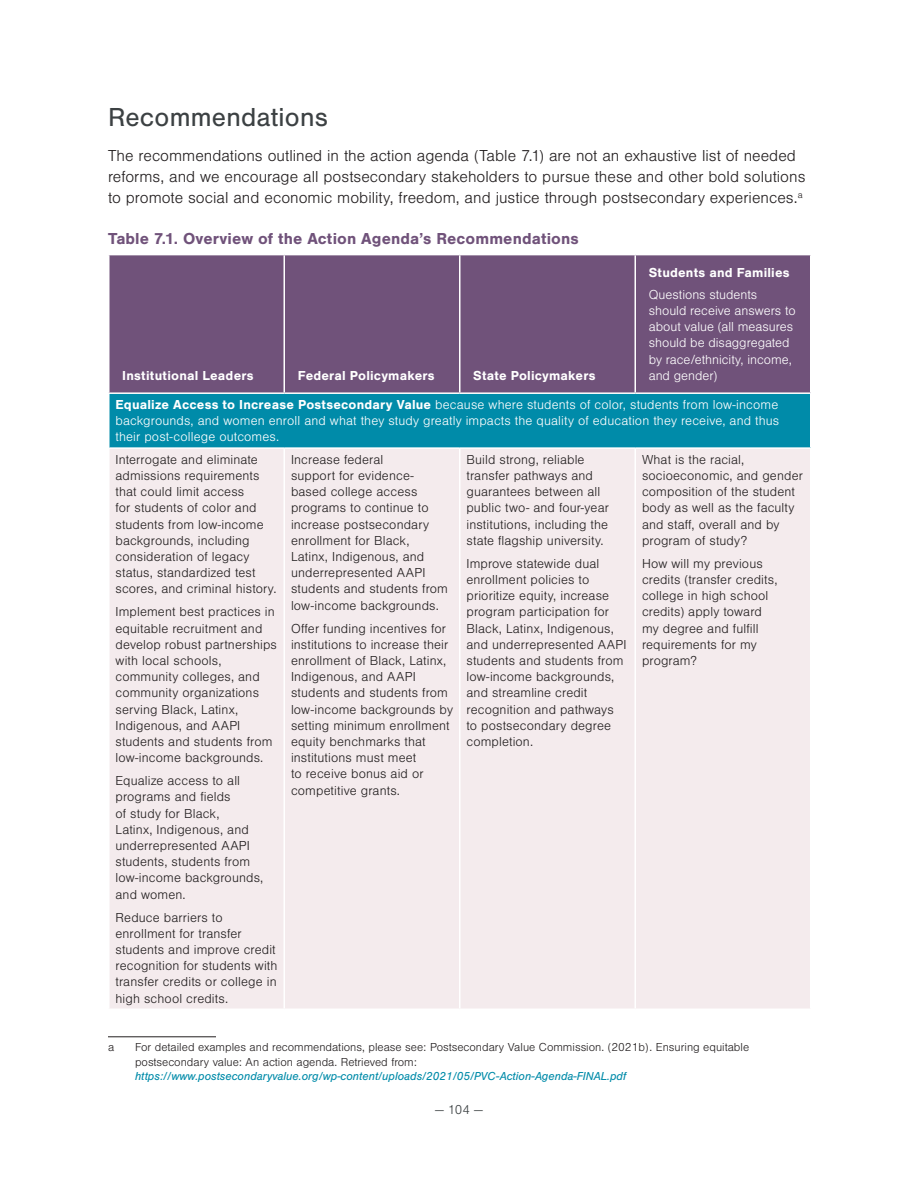
<style>
.page{position:relative;width:918px;height:1188px;background:#fff}
.page>*{position:absolute;margin:0;border:0;box-sizing:border-box;transform-origin:0 0}
.t1{font:27px "Nimbus San";letter-spacing:.01em;color:#3c4143}
.t2{font:300 16.5px/21.3px "Nimbus San";color:#231f20}
.t3{font:700 16.5px "Nimbus San";letter-spacing:.005em;color:#70527a}
.t4{font:300 13.5px/16.2px "Nimbus San";letter-spacing:.01em;color:#231f20}
.t5{font:300 13.5px/16.2px "Nimbus San";color:#fff}
.t6{font:700 13.5px "Nimbus San";letter-spacing:.015em;color:#fff}
.t7{font:300 13.5px "Nimbus San";color:#3c4143}
.t8{font:300 12px/14.4px "Nimbus San";color:#231f20}
.t9{font:italic 12px "Nimbus San";color:#008ba9}
.s1{font-weight:700}
</style>
<div class="page">
<hr style="left:108px;top:1036px;width:108px;height:1px;background:#231f20">
<div style="left:110px;top:255px;width:700px;height:137px;background:#70527a"></div>
<div style="left:109px;top:393px;width:702px;height:55px;background:#008ba9"></div>
<div style="left:110px;top:449px;width:700px;height:560px;background:#f4ebed"></div>
<hr style="left:284px;top:255px;width:1px;height:137px;background:#fff">
<hr style="left:459px;top:255px;width:1px;height:137px;background:#fff">
<hr style="left:634px;top:255px;width:2px;height:137px;background:#fff">
<hr style="left:108px;top:392px;width:176px;height:2px;background:#fff">
<hr style="left:284px;top:392px;width:176px;height:2px;background:#fff">
<hr style="left:460px;top:392px;width:175px;height:2px;background:#fff">
<hr style="left:635px;top:392px;width:177px;height:2px;background:#fff">
<hr style="left:108px;top:394px;width:2px;height:53px;background:#fff">
<hr style="left:810px;top:394px;width:2px;height:53px;background:#fff">
<hr style="left:108px;top:447px;width:176px;height:2px;background:#fff">
<hr style="left:284px;top:447px;width:176px;height:2px;background:#fff">
<hr style="left:284px;top:449px;width:1px;height:560px;background:#fff">
<hr style="left:460px;top:447px;width:175px;height:2px;background:#fff">
<hr style="left:459px;top:449px;width:1px;height:560px;background:#fff">
<hr style="left:635px;top:447px;width:177px;height:2px;background:#fff">
<hr style="left:634px;top:449px;width:2px;height:560px;background:#fff">
<h1 class="t1" style="left:108px;top:102px;width:221px">Recommendations</h1>
<p class="t2" style="left:108px;top:145px;width:699px">The recommendations outlined in the action agenda (Table 7.1) are not an exhaustive list of needed reforms, and we encourage all postsecondary stakeholders to pursue these and other bold solutions to promote social and economic mobility, freedom, and justice through postsecondary experiences.<sup>a</sup></p>
<p class="t3" style="left:108px;top:230px;width:472px">Table 7.1. Overview of the Action Agenda’s Recommendations</p>
<p class="t6" style="left:649px;top:265px;width:142px">Students and Families</p>
<p class="t5" style="left:649px;top:287px;width:148px">Questions students should receive answers to about value (all measures should be disaggregated by race/ethnicity, income, and gender)</p>
<p class="t5" style="left:116px;top:397px;width:665px;text-align:justify"><span class="s1">Equalize Access to Increase Postsecondary Value</span> because where students of color, students from low-income backgrounds, and women enroll and what they study greatly impacts the quality of education they receive, and thus their post-college outcomes.</p>
<p class="t4" style="left:116px;top:452px;width:163px">Interrogate and eliminate admissions requirements that could limit access<br>for students of color and students from low-income backgrounds, including consideration of legacy status, standardized test scores, and criminal history.</p>
<p class="t4" style="left:116px;top:604px;width:163px">Implement best practices in equitable recruitment and develop robust partnerships with local schools, community colleges, and community organizations serving Black, Latinx,<br>Indigenous, and AAPI students and students from low-income backgrounds.</p>
<p class="t4" style="left:116px;top:773px;width:149px">Equalize access to all programs and fields<br>of study for Black,<br>Latinx, Indigenous, and underrepresented AAPI students, students from low-income backgrounds, and women.</p>
<p class="t4" style="left:116px;top:909px;width:163px">Reduce barriers to enrollment for transfer students and improve credit recognition for students with transfer credits or college in high school credits.</p>
<p class="t6" style="left:122px;top:368px;width:133px">Institutional Leaders</p>
<p class="t6" style="left:298px;top:368px;width:138px">Federal Policymakers</p>
<p class="t6" style="left:473px;top:368px;width:124px">State Policymakers</p>
<p class="t4" style="left:291px;top:452px;width:159px">Increase federal<br>support for evidence&shy;based college access programs to continue to increase postsecondary enrollment for Black,<br>Latinx, Indigenous, and underrepresented AAPI students and students from low-income backgrounds.</p>
<p class="t4" style="left:291px;top:620px;width:164px">Offer funding incentives for institutions to increase their enrollment of Black, Latinx,<br>Indigenous, and AAPI students and students from low-income backgrounds by setting minimum enrollment equity benchmarks that institutions must meet<br>to receive bonus aid or competitive grants.</p>
<p class="t4" style="left:466px;top:452px;width:144px">Build strong, reliable transfer pathways and guarantees between all public two- and four-year institutions, including the state flagship university.</p>
<p class="t4" style="left:466px;top:556px;width:162px">Improve statewide dual enrollment policies to prioritize equity, increase program participation for<br>Black, Latinx, Indigenous, and underrepresented AAPI students and students from low-income backgrounds, and streamline credit recognition and pathways to postsecondary degree completion.</p>
<p class="t4" style="left:642px;top:452px;width:162px">What is the racial, socioeconomic, and gender composition of the student body as well as the faculty and staff, overall and by program of study?</p>
<p class="t4" style="left:642px;top:556px;width:137px">How will my previous credits (transfer credits, college in high school credits) apply toward my degree and fulfill requirements for my program?</p>
<p class="t8" style="left:108px;top:1040px;width:8px">a</p>
<p class="t8" style="left:135px;top:1040px;width:616px">For detailed examples and recommendations, please see: Postsecondary Value Commission. (2021b). Ensuring equitable postsecondary value: An action agenda. Retrieved from:</p>
<p class="t9" style="left:135px;top:1069px;width:493px">https://www.postsecondaryvalue.org/wp-content/uploads/2021/05/PVC-Action-Agenda-FINAL.pdf</p>
<p class="t7" style="left:435px;top:1102px;width:49px">— 104 —</p>
</div>
